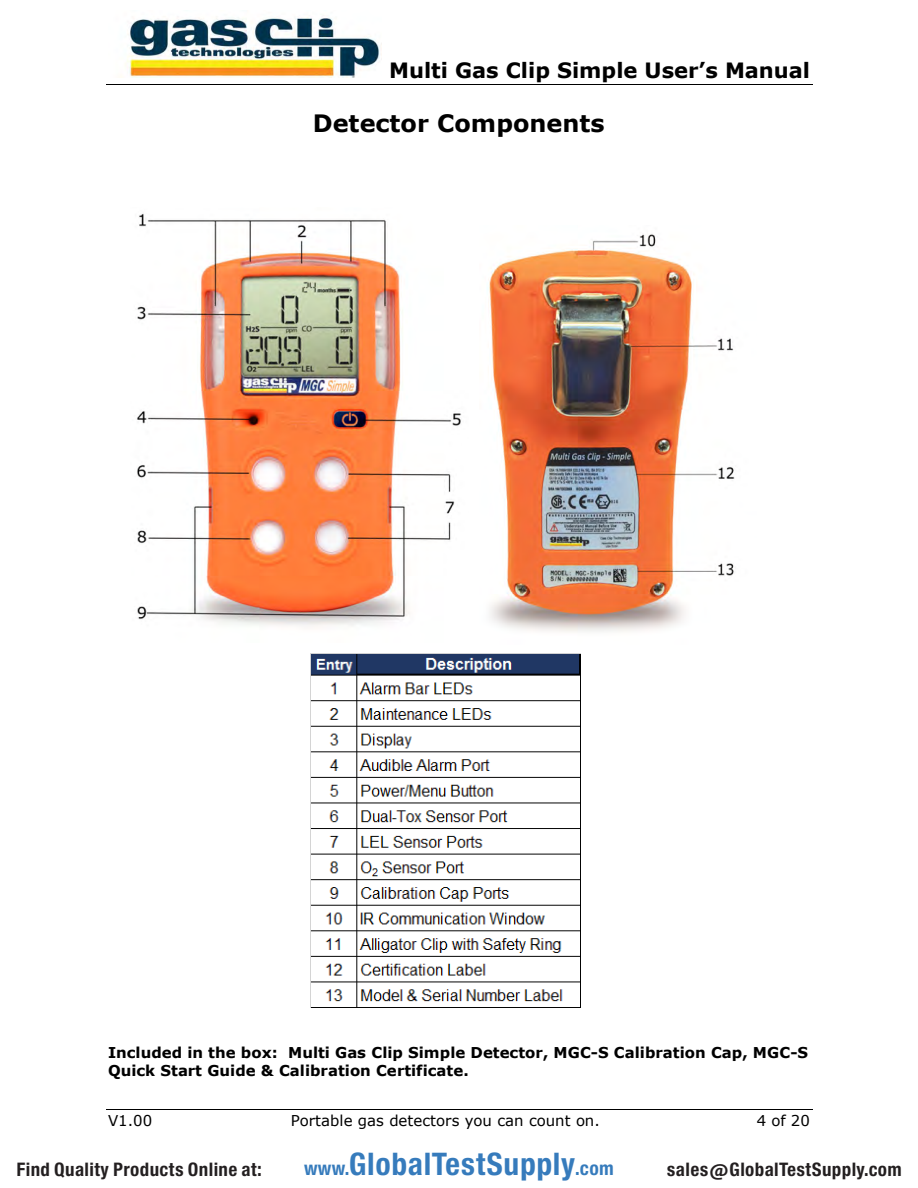
<style>
.page{position:relative;width:918px;height:1188px;background:#fff}
.page>*{position:absolute;margin:0;border:0;box-sizing:border-box;transform-origin:0 0}
.t1{font:29.7px "Europa Gro Nr 2 SBOP Bol Con";letter-spacing:.02em;color:#367bbc}
.t2{font:700 24px "Verdana";color:#000}
.t3{font:700 21px "Verdana";color:#000}
.t4{font:17.85px "Europa Gro Nr 2 SBOP Bol Con";letter-spacing:.02em;color:#231f20}
.t5{font:700 15px/18.3px "Verdana";color:#000}
.t6{font:15px "Verdana";color:#000}
.s1{font-size:18.3px}
</style>
<div class="page">
<hr style="left:106px;top:84px;width:706px;height:1px;background:#000">
<hr style="left:106px;top:1109px;width:706px;height:1px;background:#000">
<img style="left:120px;top:17px;width:260px;height:60px">
<img style="left:137px;top:213px;width:324px;height:414px">
<img style="left:311px;top:653px;width:270px;height:354px">
<img style="left:487px;top:234px;width:248px;height:398px">
<h3 class="t3" style="left:389px;top:57px;width:422px">Multi Gas Clip Simple User’s Manual</h3>
<h1 class="t2" style="left:313px;top:108px;width:293px">Detector Components</h1>
<p class="t5" style="left:108px;top:1043px;width:702px">Included in the box: Multi Gas Clip Simple Detector, MGC-S Calibration Cap, MGC-S<br>Quick Start Guide &amp; Calibration Certificate.</p>
<p class="t6" style="left:108px;top:1111px;width:46px">V1.00</p>
<p class="t6" style="left:291px;top:1111px;width:311px">Portable gas detectors you can count on.</p>
<p class="t6" style="left:757px;top:1111px;width:55px">4 of 20</p>
<p class="t4" style="left:16px;top:1159px;width:247px">Find Quality Products Online at:</p>
<h1 class="t1" style="left:304px;top:1147px;width:311px"><span class="s1">www.</span>GlobalTestSupply<span class="s1">.com</span></h1>
<p class="t4" style="left:667px;top:1159px;width:236px">sales@GlobalTestSupply.com</p>
</div>
